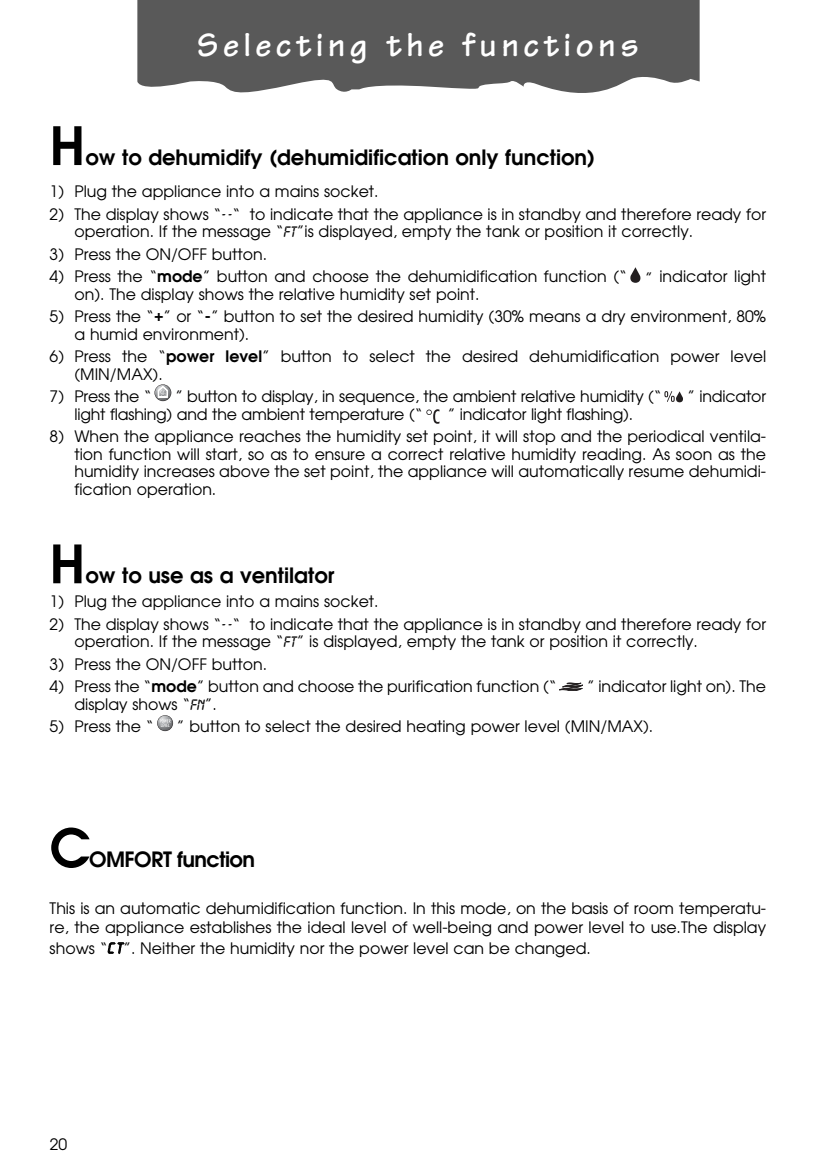
<style>
.page{position:relative;width:818px;height:1166px;background:#fff}
.page>*{position:absolute;margin:0;border:0;box-sizing:border-box;transform-origin:0 0}
.t1{font:600 52.5px "Avant Garde";color:#000}
.t2{font:700 35px "Tekton";letter-spacing:.125em;color:#fff}
.t3{font:600 21px "Avant Garde";color:#000}
.t4{font:600 21px "Avant Garde";letter-spacing:-.03em;color:#000}
.t5{font:15.75px/17.5px "Avant Garde";color:#000}
.s1{font-family:"Lcd Plain"}
.s2{font-weight:600}
</style>
<div class="page">
<svg style="left:157px;top:715px;width:16px;height:16px"></svg>
<svg style="left:559px;top:683px;width:23px;height:8px"></svg>
<svg style="left:426px;top:409px;width:13px;height:15px"></svg>
<svg style="left:664px;top:391px;width:18px;height:11px"></svg>
<svg style="left:154px;top:384px;width:17px;height:17px"></svg>
<svg style="left:630px;top:267px;width:10px;height:16px"></svg>
<svg style="left:137px;top:0;width:562px;height:93px;background:#666"></svg>
<h2 class="t2" style="left:197px;top:33px;width:443px">Selecting the functions</h2>
<h1 class="t1" style="left:50px;top:126px;width:37px">H</h1>
<h3 class="t3" style="left:85px;top:149px;width:511px">ow to dehumidify (dehumidification only function)</h3>
<p class="t5" style="left:50px;top:184px;width:330px">1) Plug the appliance into a mains socket.</p>
<p class="t5" style="left:74px;top:207px;width:693px;text-indent:-25px">2) The display shows “<span class="s1">- -</span>“ to indicate that the appliance is in standby and therefore ready for operation. If the message “<span class="s1">Ft</span>”is displayed, empty the tank or position it correctly.</p>
<p class="t5" style="left:50px;top:247px;width:219px">3) Press the ON/OFF button.</p>
<p class="t5" style="left:74px;top:269px;width:693px;text-indent:-25px">4) Press the “<span class="s2">mode</span>” button and choose the dehumidification function (“ ” indicator light on). The display shows the relative humidity set point.</p>
<p class="t5" style="left:74px;top:309px;width:693px;text-indent:-25px">5) Press the “<span class="s2">+</span>” or “<span class="s2">-</span>” button to set the desired humidity (30% means a dry environment, 80% a humid environment).</p>
<p class="t5" style="left:74px;top:349px;width:693px;text-indent:-25px">6) Press the “<span class="s2">power level</span>” button to select the desired dehumidification power level (MIN/MAX).</p>
<p class="t5" style="left:50px;top:389px;width:104px">7) Press the “</p>
<p class="t5" style="left:175px;top:389px;width:488px">” button to display, in sequence, the ambient relative humidity (“</p>
<p class="t5" style="left:687px;top:389px;width:80px">” indicator</p>
<p class="t5" style="left:74px;top:407px;width:349px">light flashing) and the ambient temperature (“</p>
<p class="t5" style="left:447px;top:407px;width:187px">” indicator light flashing).</p>
<p class="t5" style="left:74px;top:429px;width:693px;text-align:justify;text-indent:-25px">8) When the appliance reaches the humidity set point, it will stop and the periodical ventila&shy;tion function will start, so as to ensure a correct relative humidity reading. As soon as the humidity increases above the set point, the appliance will automatically resume dehumidi&shy;fication operation.</p>
<h1 class="t1" style="left:50px;top:544px;width:37px">H</h1>
<h3 class="t3" style="left:85px;top:568px;width:250px">ow to use as a ventilator</h3>
<p class="t5" style="left:50px;top:594px;width:330px">1) Plug the appliance into a mains socket.</p>
<p class="t5" style="left:74px;top:616px;width:693px;text-indent:-25px">2) The display shows “<span class="s1">- -</span>“ to indicate that the appliance is in standby and therefore ready for operation. If the message “<span class="s1">Ft</span>” is displayed, empty the tank or position it correctly.</p>
<p class="t5" style="left:50px;top:656px;width:219px">3) Press the ON/OFF button.</p>
<p class="t5" style="left:50px;top:679px;width:508px">4) Press the “<span class="s2">mode</span>” button and choose the purification function (“</p>
<p class="t5" style="left:586px;top:679px;width:180px">” indicator light on). The</p>
<p class="t5" style="left:74px;top:696px;width:144px">display shows “<span class="s1">FN</span>”.</p>
<p class="t5" style="left:50px;top:719px;width:105px">5) Press the “</p>
<p class="t5" style="left:177px;top:719px;width:477px">” button to select the desired heating power level (MIN/MAX).</p>
<h1 class="t1" style="left:50px;top:828px;width:42px">C</h1>
<h3 class="t4" style="left:89px;top:851px;width:167px">OMFORT function</h3>
<p class="t5" style="left:50px;top:900px;width:717px;line-height:18.9px">This is an automatic dehumidification function. In this mode, on the basis of room temperatu&shy;re, the appliance establishes the ideal level of well-being and power level to use.The display</p>
<p class="t5" style="left:50px;top:940px;width:542px">shows “<span class="s1">C t</span>”. Neither the humidity nor the power level can be changed.</p>
<p class="t5" style="left:50px;top:1136px;width:19px">20</p>
</div>
